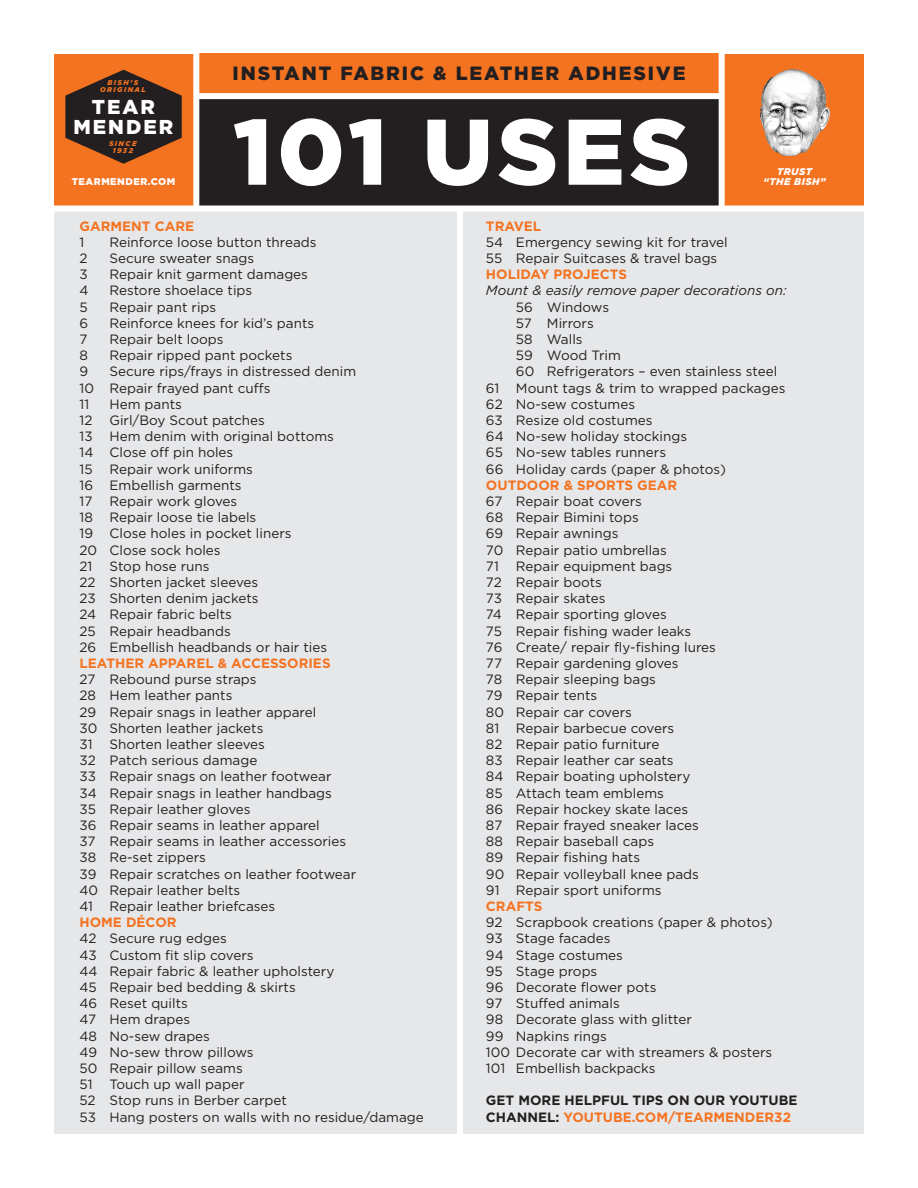
<style>
.page{position:relative;width:918px;height:1188px;background:#fff}
.page>*{position:absolute;margin:0;border:0;box-sizing:border-box;transform-origin:0 0}
.t1{font:900 93px "Gotham";letter-spacing:.05em;color:#fff}
.t2{font:900 20.1px/20.1px "Gotham";letter-spacing:.1em;color:#fff;text-align:center}
.t3{font:900 19.2px "Gotham";letter-spacing:.1em;color:#231f20}
.t4{font:13.5px/16.2px "Gotham";color:#231f20}
.t5{font:700 13.5px "Gotham";color:#f47321}
.t6{font:700 13.5px/16.2px "Gotham";color:#231f20}
.t7{font:italic 13.5px "Gotham";color:#231f20}
.t8{font:italic 900 9.75px "Gotham";letter-spacing:.05em;color:#fff}
.t9{font:900 9.75px "Gotham";letter-spacing:.05em;color:#fff}
.t10{font:italic 900 7.05px/7.1px "Gotham";letter-spacing:.2em;color:#f47321;text-align:center}
.s1{color:#f47321}
</style>
<div class="page">
<div style="left:54px;top:210px;width:810px;height:924px;background:#e6e7e9"></div>
<div style="left:722px;top:54px;width:142px;height:152px;background:#f47321"></div>
<div style="left:54px;top:54px;width:142px;height:152px;background:#f47321"></div>
<div style="left:196px;top:54px;width:526px;height:42px;background:#f47321"></div>
<div style="left:196px;top:96px;width:526px;height:110px;background:#231f20"></div>
<img style="left:760px;top:69px;width:70px;height:87px">
<svg style="left:65px;top:70px;width:117px;height:94px"></svg>
<div style="left:193px;top:51px;width:6px;height:158px;background:#fff"></div>
<div style="left:719px;top:51px;width:6px;height:158px;background:#fff"></div>
<div style="left:196px;top:93px;width:526px;height:6px;background:#fff"></div>
<div style="left:457px;top:210px;width:6px;height:926px;background:#fff"></div>
<div style="left:54px;top:206px;width:810px;height:6px;background:#fff"></div>
<p class="t10" style="left:100px;top:79px;width:47px">BISH’S<br>ORIGINAL</p>
<h3 class="t3" style="left:232px;top:62px;width:454px">INSTANT FABRIC &amp; LEATHER ADHESIVE</h3>
<h2 class="t2" style="left:73px;top:96px;width:101px">TEAR<br>MENDER</h2>
<p class="t10" style="left:109px;top:140px;width:29px">SINCE<br>1932</p>
<h1 class="t1" style="left:233px;top:98px;width:458px">101 USES</h1>
<p class="t8" style="left:777px;top:166px;width:36px">TRUST</p>
<p class="t9" style="left:72px;top:176px;width:105px">TEARMENDER.COM</p>
<p class="t8" style="left:763px;top:176px;width:64px">“THE BISH”</p>
<p class="t5" style="left:80px;top:218px;width:116px">GARMENT CARE</p>
<p class="t4" style="left:80px;top:234px;width:6px">1</p>
<p class="t4" style="left:109px;top:234px;width:209px">Reinforce loose button threads</p>
<p class="t4" style="left:80px;top:250px;width:10px">2</p>
<p class="t4" style="left:109px;top:250px;width:146px">Secure sweater snags</p>
<p class="t4" style="left:80px;top:266px;width:10px">3</p>
<p class="t4" style="left:109px;top:266px;width:200px">Repair knit garment damages</p>
<p class="t4" style="left:80px;top:282px;width:11px">4</p>
<p class="t4" style="left:109px;top:282px;width:144px">Restore shoelace tips</p>
<p class="t4" style="left:80px;top:299px;width:10px">5</p>
<p class="t4" style="left:109px;top:299px;width:108px">Repair pant rips</p>
<p class="t4" style="left:80px;top:315px;width:10px">6</p>
<p class="t4" style="left:109px;top:315px;width:206px">Reinforce knees for kid’s pants</p>
<p class="t4" style="left:80px;top:331px;width:10px">7</p>
<p class="t4" style="left:109px;top:331px;width:116px">Repair belt loops</p>
<p class="t4" style="left:80px;top:347px;width:10px">8</p>
<p class="t4" style="left:109px;top:347px;width:184px">Repair ripped pant pockets</p>
<p class="t4" style="left:80px;top:363px;width:10px">9</p>
<p class="t4" style="left:80px;top:363px;width:278px;text-indent:30px">Secure rips/frays in distressed denim<br>10 Repair frayed pant cuffs<br>11</p>
<p class="t4" style="left:109px;top:396px;width:74px">Hem pants</p>
<p class="t4" style="left:80px;top:412px;width:14px">12</p>
<p class="t4" style="left:109px;top:412px;width:157px">Girl/Boy Scout patches</p>
<p class="t4" style="left:80px;top:428px;width:15px">13</p>
<p class="t4" style="left:80px;top:428px;width:256px;text-indent:30px">Hem denim with original bottoms<br>14 Close off pin holes<br>15</p>
<p class="t4" style="left:80px;top:461px;width:175px;text-indent:30px">Repair work uniforms<br>16 Embellish garments<br>17</p>
<p class="t4" style="left:80px;top:493px;width:214px;text-indent:30px">Repair work gloves<br>18 Repair loose tie labels<br>19 Close holes in pocket liners<br>20 Close sock holes<br>21</p>
<p class="t4" style="left:80px;top:558px;width:249px;text-indent:30px">Stop hose runs<br>22 Shorten jacket sleeves<br>23 Shorten denim jackets<br>24 Repair fabric belts<br>25 Repair headbands<br>26 Embellish headbands or hair ties</p>
<p class="t5" style="left:80px;top:656px;width:253px">LEATHER APPAREL &amp; ACCESSORIES</p>
<p class="t4" style="left:80px;top:671px;width:238px">27 Rebound purse straps<br>28 Hem leather pants<br>29 Repair snags in leather apparel<br>30 Shorten leather jackets<br>31</p>
<p class="t4" style="left:80px;top:736px;width:278px;text-indent:30px">Shorten leather sleeves<br>32 Patch serious damage<br>33 Repair snags on leather footwear<br>34 Repair snags in leather handbags<br>35 Repair leather gloves<br>36 Repair seams in leather apparel<br>37 Repair seams in leather accessories<br>38 Re-set zippers<br>39 Repair scratches on leather footwear<br>40 Repair leather belts<br>41 Repair leather briefcases</p>
<p class="t5" style="left:80px;top:915px;width:99px">HOME DÉCOR</p>
<p class="t4" style="left:80px;top:930px;width:256px">42 Secure rug edges<br>43 Custom fit slip covers<br>44 Repair fabric &amp; leather upholstery<br>45 Repair bed bedding &amp; skirts<br>46 Reset quilts<br>47 Hem drapes<br>48 No-sew drapes<br>49 No-sew throw pillows<br>50 Repair pillow seams<br>51</p>
<p class="t4" style="left:80px;top:1076px;width:346px;text-indent:30px">Touch up wall paper<br>52 Stop runs in Berber carpet<br>53 Hang posters on walls with no residue/damage</p>
<p class="t5" style="left:486px;top:218px;width:57px">TRAVEL</p>
<p class="t4" style="left:486px;top:234px;width:243px">54 Emergency sewing kit for travel<br>55 Repair Suitcases &amp; travel bags</p>
<p class="t5" style="left:486px;top:267px;width:143px">HOLIDAY PROJECTS</p>
<p class="t7" style="left:486px;top:283px;width:302px">Mount &amp; easily remove paper decorations on:</p>
<p class="t4" style="left:516px;top:299px;width:95px">56 Windows</p>
<p class="t4" style="left:516px;top:315px;width:79px">57 Mirrors</p>
<p class="t4" style="left:516px;top:331px;width:68px">58 Walls</p>
<p class="t4" style="left:516px;top:347px;width:106px">59 Wood Trim</p>
<p class="t4" style="left:516px;top:363px;width:263px">60 Refrigerators – even stainless steel</p>
<p class="t4" style="left:486px;top:380px;width:301px">61 Mount tags &amp; trim to wrapped packages</p>
<p class="t4" style="left:486px;top:396px;width:151px">62 No-sew costumes</p>
<p class="t4" style="left:486px;top:412px;width:168px">63 Resize old costumes</p>
<p class="t4" style="left:486px;top:428px;width:203px">64 No-sew holiday stockings</p>
<p class="t4" style="left:486px;top:444px;width:182px">65 No-sew tables runners</p>
<p class="t4" style="left:486px;top:461px;width:241px">66 Holiday cards (paper &amp; photos)</p>
<p class="t5" style="left:486px;top:477px;width:193px">OUTDOOR &amp; SPORTS GEAR</p>
<p class="t4" style="left:486px;top:493px;width:182px">67 Repair boat covers<br>68 Repair Bimini tops<br>69 Repair awnings<br>70 Repair patio umbrellas<br>71</p>
<p class="t4" style="left:486px;top:558px;width:231px;text-indent:30px">Repair equipment bags<br>72 Repair boots<br>73 Repair skates<br>74 Repair sporting gloves<br>75 Repair fishing wader leaks<br>76 Create/ repair fly-fishing lures<br>77 Repair gardening gloves<br>78 Repair sleeping bags<br>79 Repair tents<br>80 Repair car covers<br>81 Repair barbecue covers<br>82 Repair patio furniture<br>83 Repair leather car seats<br>84 Repair boating upholstery<br>85 Attach team emblems<br>86 Repair hockey skate laces<br>87 Repair frayed sneaker laces<br>88 Repair baseball caps<br>89 Repair fishing hats<br>90 Repair volleyball knee pads<br>91 Repair sport uniforms</p>
<p class="t5" style="left:486px;top:899px;width:58px">CRAFTS</p>
<p class="t4" style="left:486px;top:914px;width:288px">92 Scrapbook creations (paper &amp; photos)<br>93 Stage facades<br>94 Stage costumes<br>95 Stage props<br>96 Decorate flower pots<br>97 Stuffed animals<br>98 Decorate glass with glitter<br>99 Napkins rings<br>100 Decorate car with streamers &amp; posters<br>101 Embellish backpacks</p>
<p class="t6" style="left:486px;top:1092px;width:313px">GET MORE HELPFUL TIPS ON OUR YOUTUBE<br>CHANNEL: <span class="s1">YOUTUBE.COM/TEARMENDER32</span></p>
</div>
